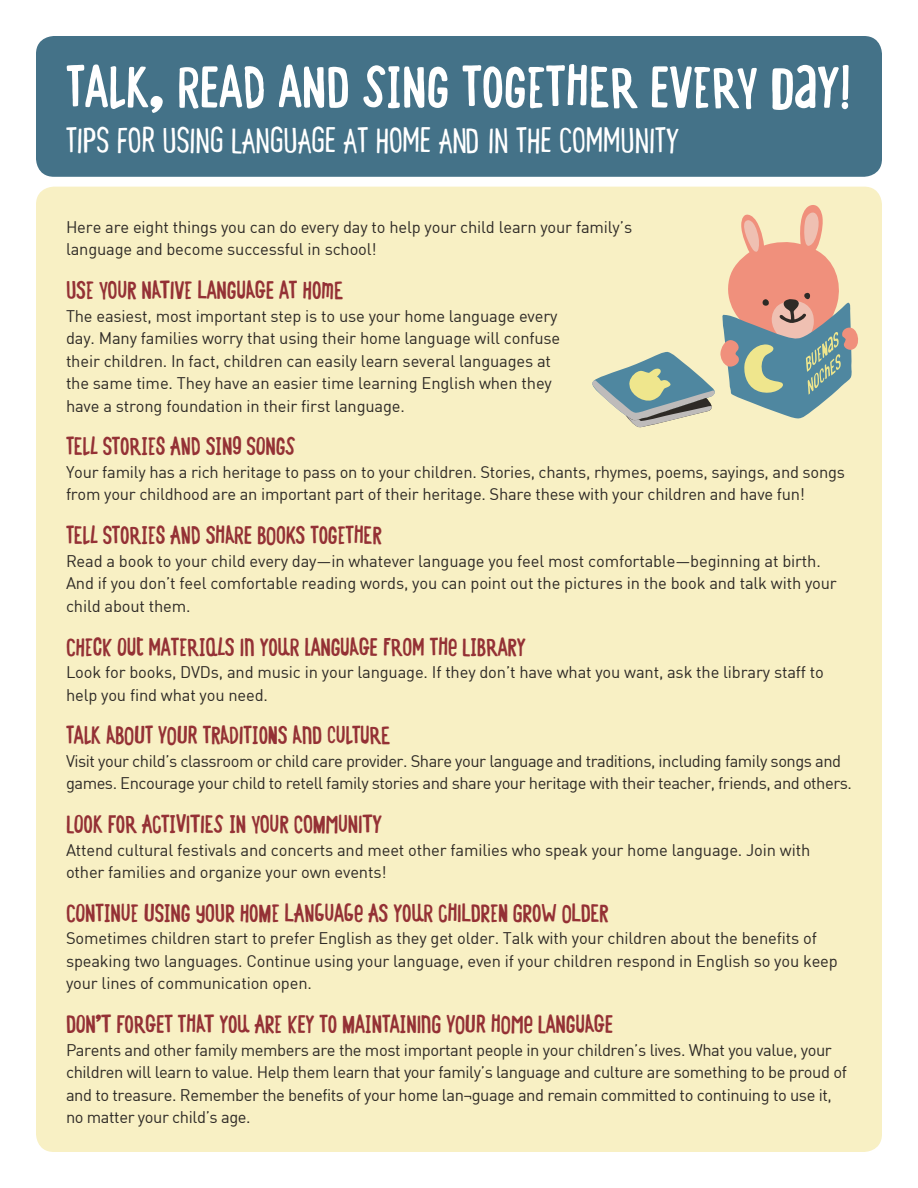
<style>
.page{position:relative;width:918px;height:1188px;background:#fff}
.page>*{position:absolute;margin:0;border:0;box-sizing:border-box;transform-origin:0 0}
.t1{font:700 55.8px "TRS Hand";color:#fff}
.t2{font:33px "TRS Hand";color:#fff}
.t3{font:700 24px "TRS Hand";letter-spacing:-.01em;color:#943135}
.t4{font:16.5px/22.5px "DIN";letter-spacing:-.01em;color:#2e2a26}
.t5{font:16.5px/22.5px "DIN";letter-spacing:-.03em;color:#2e2a26}
</style>
<div class="page">
<div style="left:36px;top:187px;width:846px;height:965px;background:#f8f0c4;border-radius:18px"></div>
<div style="left:36px;top:36px;width:846px;height:141px;background:#447288;border-radius:18px"></div>
<svg style="left:592px;top:205px;width:266px;height:223px"></svg>
<h1 class="t1" style="left:66px;top:56px;width:786px">TALK, READ AND SING TOGETHER EVERY DAY!</h1>
<h2 class="t2" style="left:66px;top:123px;width:614px">TIPS FOR USING LANGUAGE AT HOME AND IN THE COMMUNITY</h2>
<p class="t4" style="left:66px;top:215px;width:568px">Here are eight things you can do every day to help your child learn your family’s language and become successful in school!</p>
<h3 class="t3" style="left:66px;top:277px;width:279px">USE YOUR NATIVE LANGUAGE AT HOME</h3>
<p class="t4" style="left:66px;top:304px;width:496px">The easiest, most important step is to use your home language every day. Many families worry that using their home language will confuse their children. In fact, children can easily learn several languages at the same time. They have an easier time learning English when they have a strong foundation in their first language.</p>
<h3 class="t3" style="left:66px;top:433px;width:231px">TELL STORIES AND SING SONGS</h3>
<p class="t4" style="left:66px;top:460px;width:781px">Your family has a rich heritage to pass on to your children. Stories, chants, rhymes, poems, sayings, and songs from your childhood are an important part of their heritage. Share these with your children and have fun!</p>
<h3 class="t3" style="left:66px;top:522px;width:317px">TELL STORIES AND SHARE BOOKS TOGETHER</h3>
<p class="t4" style="left:66px;top:549px;width:772px">Read a book to your child every day—in whatever language you feel most comfortable—beginning at birth.<br>And if you don’t feel comfortable reading words, you can point out the pictures in the book and talk with your child about them.</p>
<h3 class="t3" style="left:66px;top:633px;width:461px">CHECK OUT MATERIALS IN YOUR LANGUAGE FROM THE LIBRARY</h3>
<p class="t4" style="left:66px;top:661px;width:759px">Look for books, DVDs, and music in your language. If they don’t have what you want, ask the library staff to help you find what you need.</p>
<h3 class="t3" style="left:66px;top:722px;width:326px">TALK ABOUT YOUR TRADITIONS AND CULTURE</h3>
<p class="t5" style="left:66px;top:749px;width:787px">Visit your child’s classroom or child care provider. Share your language and traditions, including family songs and games. Encourage your child to retell family stories and share your heritage with their teacher, friends, and others.</p>
<h3 class="t3" style="left:66px;top:811px;width:317px">LOOK FOR ACTIVITIES IN YOUR COMMUNITY</h3>
<p class="t4" style="left:66px;top:838px;width:746px">Attend cultural festivals and concerts and meet other families who speak your home language. Join with other families and organize your own events!</p>
<h3 class="t3" style="left:66px;top:900px;width:544px">CONTINUE USING YOUR HOME LANGUAGE AS YOUR CHILDREN GROW OLDER</h3>
<p class="t4" style="left:66px;top:927px;width:773px">Sometimes children start to prefer English as they get older. Talk with your children about the benefits of speaking two languages. Continue using your language, even if your children respond in English so you keep your lines of communication open.</p>
<h3 class="t3" style="left:66px;top:1011px;width:549px">DON’T FORGET THAT YOU ARE KEY TO MAINTAINING YOUR HOME LANGUAGE</h3>
<p class="t4" style="left:66px;top:1038px;width:782px">Parents and other family members are the most important people in your children’s lives. What you value, your children will learn to value. Help them learn that your family’s language and culture are something to be proud of and to treasure. Remember the benefits of your home lan¬guage and remain committed to continuing to use it, no matter your child’s age.</p>
</div>
